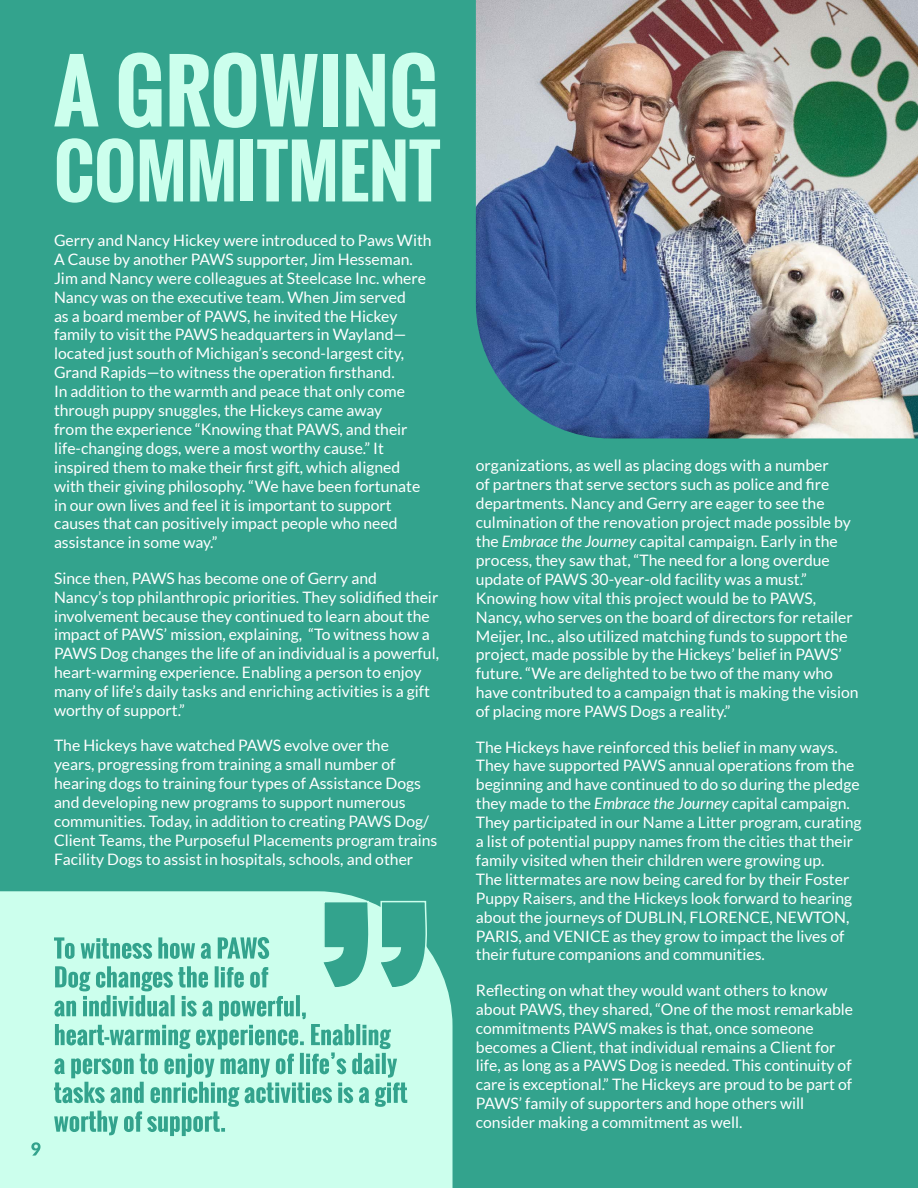
<style>
.page{position:relative;width:918px;height:1188px;background:#33a38d}
.page>*{position:absolute;margin:0;border:0;box-sizing:border-box;transform-origin:0 0}
.t1{font:700 82.5px "Oswald";color:#ccffed}
.t2{font:700 70.5px "Oswald";color:#ccffed}
.t3{font:15.75px/18.9px "Lato";color:#fff}
.s1{font-style:italic}
</style>
<div class="page">
<img style="left:476px;top:0;width:442px;height:438px">
<svg style="left:0;top:891px;width:453px;height:297px;background:#c1f8e6"></svg>
<svg style="left:54px;top:900px;width:373px;height:236px"></svg>
<svg style="left:31px;top:1142px;width:9px;height:14px"></svg>
<h1 class="t1" style="left:54px;top:29px;width:387px">A GROWING</h1>
<h2 class="t2" style="left:54px;top:118px;width:388px">COMMITMENT</h2>
<p class="t3" style="left:54px;top:231px;width:379px">Gerry and Nancy Hickey were introduced to Paws With A Cause by another PAWS supporter, Jim Hesseman.<br>Jim and Nancy were colleagues at Steelcase Inc. where Nancy was on the executive team. When Jim served<br>as a board member of PAWS, he invited the Hickey family to visit the PAWS headquarters in Wayland— located just south of Michigan’s second-largest city, Grand Rapids—to witness the operation firsthand.<br>In addition to the warmth and peace that only come through puppy snuggles, the Hickeys came away<br>from the experience “Knowing that PAWS, and their life-changing dogs, were a most worthy cause.” It inspired them to make their first gift, which aligned with their giving philosophy. “We have been fortunate in our own lives and feel it is important to support causes that can positively impact people who need assistance in some way.”</p>
<p class="t3" style="left:54px;top:569px;width:387px">Since then, PAWS has become one of Gerry and<br>Nancy’s top philanthropic priorities. They solidified their involvement because they continued to learn about the impact of PAWS’ mission, explaining, “To witness how a PAWS Dog changes the life of an individual is a powerful, heart-warming experience. Enabling a person to enjoy many of life’s daily tasks and enriching activities is a gift worthy of support.”</p>
<p class="t3" style="left:54px;top:736px;width:385px">The Hickeys have watched PAWS evolve over the<br>years, progressing from training a small number of hearing dogs to training four types of Assistance Dogs and developing new programs to support numerous communities. Today, in addition to creating PAWS Dog/ Client Teams, the Purposeful Placements program trains Facility Dogs to assist in hospitals, schools, and other</p>
<p class="t3" style="left:476px;top:456px;width:384px">organizations, as well as placing dogs with a number<br>of partners that serve sectors such as police and fire departments. Nancy and Gerry are eager to see the culmination of the renovation project made possible by the <span class="s1">Embrace the Journey</span> capital campaign. Early in the process, they saw that, “The need for a long overdue update of PAWS 30-year-old facility was a must.” Knowing how vital this project would be to PAWS, Nancy, who serves on the board of directors for retailer Meijer, Inc., also utilized matching funds to support the project, made possible by the Hickeys’ belief in PAWS’ future. “We are delighted to be two of the many who have contributed to a campaign that is making the vision of placing more PAWS Dogs a reality.”</p>
<p class="t3" style="left:476px;top:737px;width:387px">The Hickeys have reinforced this belief in many ways.<br>They have supported PAWS annual operations from the beginning and have continued to do so during the pledge they made to the <span class="s1">Embrace the Journey</span> capital campaign.<br>They participated in our Name a Litter program, curating a list of potential puppy names from the cities that their family visited when their children were growing up.<br>The littermates are now being cared for by their Foster Puppy Raisers, and the Hickeys look forward to hearing about the journeys of DUBLIN, FLORENCE, NEWTON, PARIS, and VENICE as they grow to impact the lives of their future companions and communities.</p>
<p class="t3" style="left:476px;top:981px;width:379px">Reflecting on what they would want others to know about PAWS, they shared, “One of the most remarkable commitments PAWS makes is that, once someone becomes a Client, that individual remains a Client for life, as long as a PAWS Dog is needed. This continuity of care is exceptional.” The Hickeys are proud to be part of PAWS’ family of supporters and hope others will consider making a commitment as well.</p>
</div>
